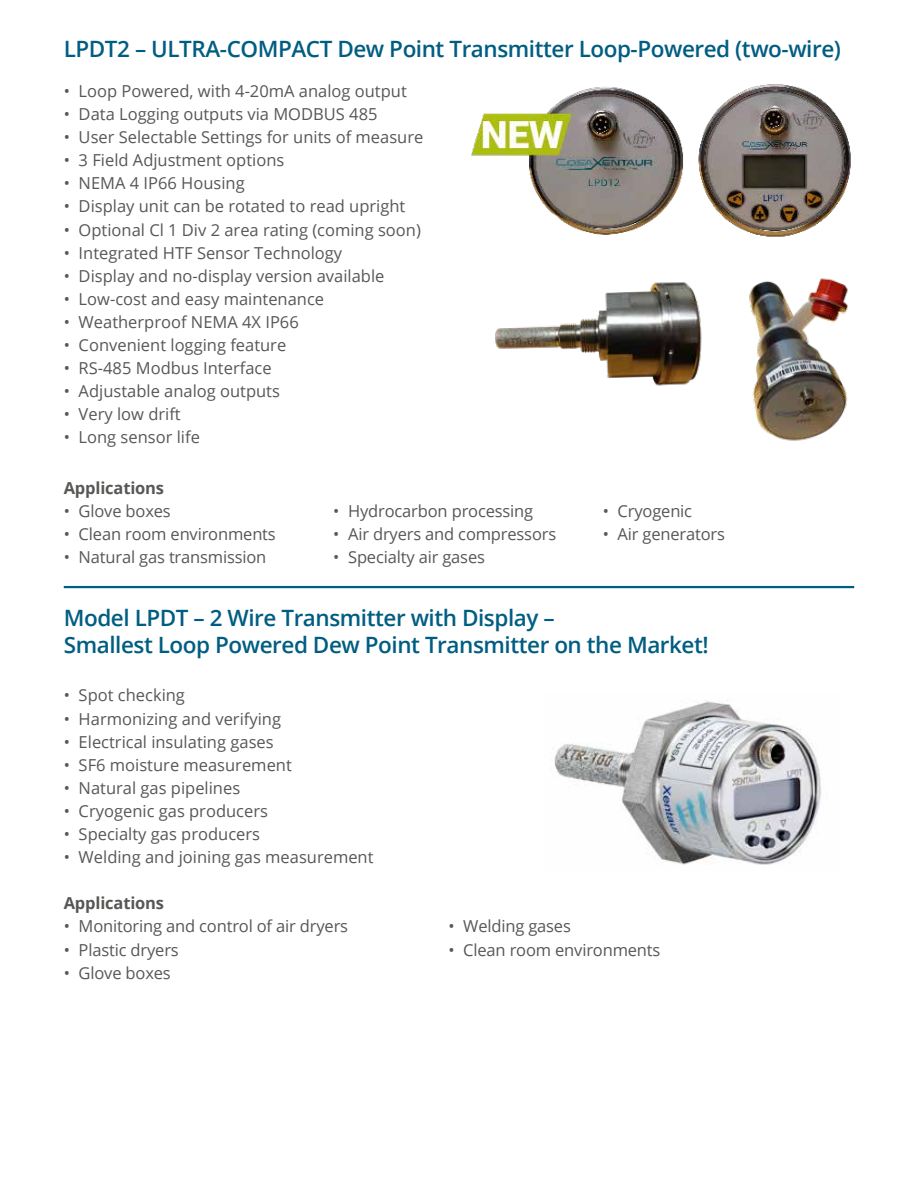
<style>
.page{position:relative;width:918px;height:1188px;background:#fff}
.page>*{position:absolute;margin:0;border:0;box-sizing:border-box;transform-origin:0 0}
.t1{font:600 22.5px/27px "Open Sans";letter-spacing:-.02em;color:#005d82}
.t2{font:16.5px "Open Sans";color:#575756}
.t3{font:700 16.5px "Open Sans";letter-spacing:-.01em;color:#575756}
</style>
<div class="page">
<img style="left:554px;top:700px;width:267px;height:165px">
<img style="left:749px;top:278px;width:100px;height:163px">
<img style="left:495px;top:282px;width:207px;height:104px">
<img style="left:471px;top:87px;width:212px;height:148px">
<img style="left:698px;top:84px;width:153px;height:153px">
<hr style="left:64px;top:586px;width:790px;height:2px;background:#005d82">
<h1 class="t1" style="left:64px;top:35px;width:779px">LPDT2 – ULTRA-COMPACT Dew Point Transmitter Loop-Powered (two-wire)</h1>
<p class="t2" style="left:64px;top:80px;width:345px">• Loop Powered, with 4-20mA analog output</p>
<p class="t2" style="left:64px;top:103px;width:315px">• Data Logging outputs via MODBUS 485</p>
<p class="t2" style="left:64px;top:126px;width:361px">• User Selectable Settings for units of measure</p>
<p class="t2" style="left:64px;top:149px;width:222px">• 3 Field Adjustment options</p>
<p class="t2" style="left:64px;top:172px;width:183px">• NEMA 4 IP66 Housing</p>
<p class="t2" style="left:64px;top:195px;width:343px">• Display unit can be rotated to read upright</p>
<p class="t2" style="left:64px;top:218px;width:359px">• Optional Cl 1 Div 2 area rating (coming soon)</p>
<p class="t2" style="left:64px;top:241px;width:280px">• Integrated HTF Sensor Technology</p>
<p class="t2" style="left:64px;top:264px;width:322px">• Display and no-display version available</p>
<p class="t2" style="left:64px;top:288px;width:262px">• Low-cost and easy maintenance</p>
<p class="t2" style="left:64px;top:311px;width:237px">• Weatherproof NEMA 4X IP66</p>
<p class="t2" style="left:64px;top:334px;width:224px">• Convenient logging feature</p>
<p class="t2" style="left:64px;top:357px;width:209px">• RS-485 Modbus Interface</p>
<p class="t2" style="left:64px;top:380px;width:218px">• Adjustable analog outputs</p>
<p class="t2" style="left:64px;top:403px;width:118px">• Very low drift</p>
<p class="t2" style="left:64px;top:426px;width:138px">• Long sensor life</p>
<p class="t3" style="left:64px;top:476px;width:102px">Applications</p>
<p class="t2" style="left:64px;top:499px;width:109px">• Glove boxes</p>
<p class="t2" style="left:64px;top:522px;width:214px">• Clean room environments</p>
<p class="t2" style="left:64px;top:546px;width:204px">• Natural gas transmission</p>
<p class="t2" style="left:333px;top:499px;width:201px">• Hydrocarbon processing</p>
<p class="t2" style="left:333px;top:522px;width:224px">• Air dryers and compressors</p>
<p class="t2" style="left:333px;top:546px;width:153px">• Specialty air gases</p>
<p class="t2" style="left:603px;top:499px;width:91px">• Cryogenic</p>
<p class="t2" style="left:603px;top:522px;width:124px">• Air generators</p>
<h1 class="t1" style="left:64px;top:604px;width:646px">Model LPDT – 2 Wire Transmitter with Display –<br>Smallest Loop Powered Dew Point Transmitter on the Market!</h1>
<p class="t2" style="left:64px;top:684px;width:123px">• Spot checking</p>
<p class="t2" style="left:64px;top:707px;width:219px">• Harmonizing and verifying</p>
<p class="t2" style="left:64px;top:730px;width:211px">• Electrical insulating gases</p>
<p class="t2" style="left:64px;top:753px;width:230px">• SF6 moisture measurement</p>
<p class="t2" style="left:64px;top:777px;width:178px">• Natural gas pipelines</p>
<p class="t2" style="left:64px;top:800px;width:206px">• Cryogenic gas producers</p>
<p class="t2" style="left:64px;top:823px;width:198px">• Specialty gas producers</p>
<p class="t2" style="left:64px;top:846px;width:311px">• Welding and joining gas measurement</p>
<p class="t3" style="left:64px;top:892px;width:102px">Applications</p>
<p class="t2" style="left:64px;top:915px;width:286px">• Monitoring and control of air dryers</p>
<p class="t2" style="left:64px;top:938px;width:117px">• Plastic dryers</p>
<p class="t2" style="left:64px;top:961px;width:109px">• Glove boxes</p>
<p class="t2" style="left:448px;top:915px;width:124px">• Welding gases</p>
<p class="t2" style="left:448px;top:938px;width:214px">• Clean room environments</p>
</div>
